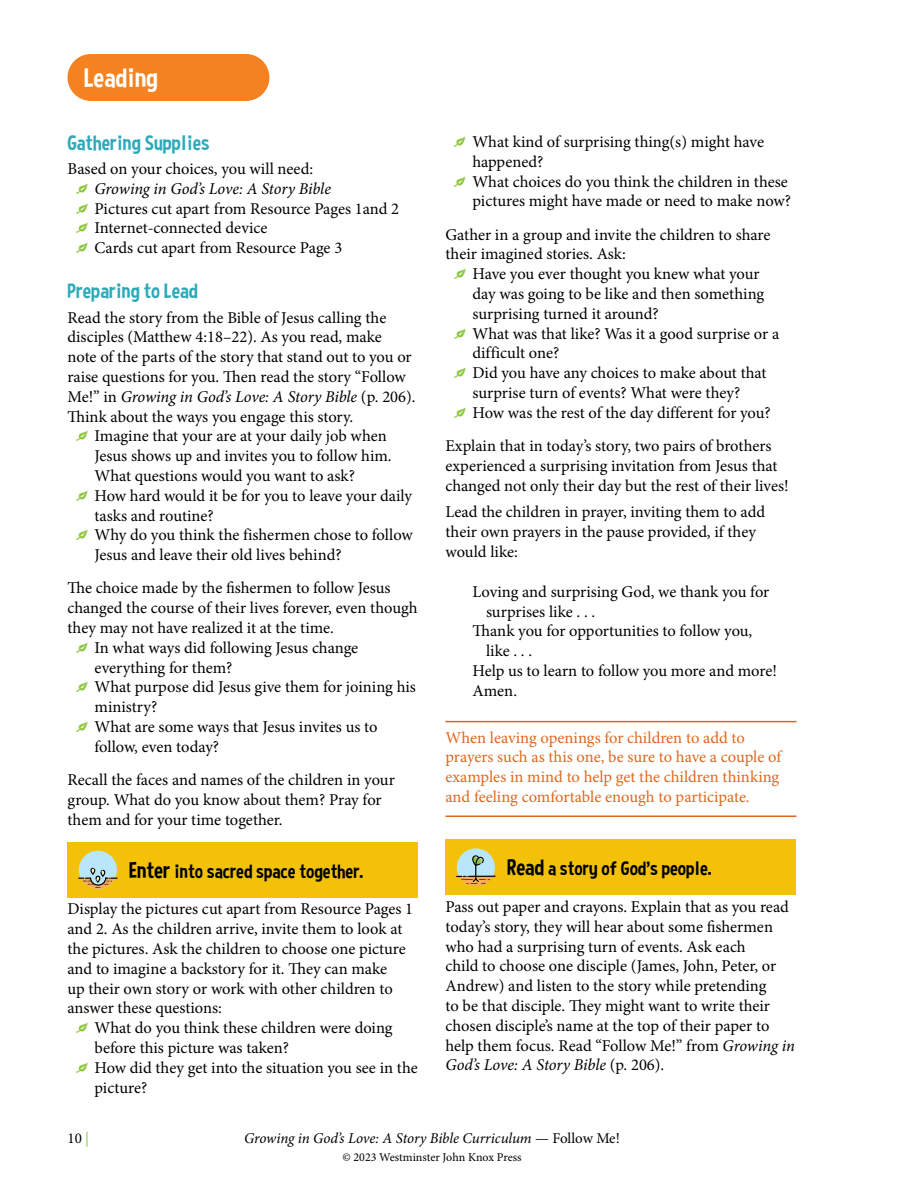
<style>
.page{position:relative;width:918px;height:1188px;background:#fff}
.page>*{position:absolute;margin:0;border:0;box-sizing:border-box;transform-origin:0 0}
.t1{font:27px "Curse Casual";color:#fff}
.t2{font:21px "Curse Casual";color:#2da9ba}
.t3{font:19.5px "Curse Casual";color:#000}
.t4{font:16.5px/19.8px "Minion Pro";letter-spacing:-.005em;color:#000}
.t5{font:16.5px/19.8px "Minion Pro";color:#e0671e}
.t6{font:italic 16.5px "Minion Pro";letter-spacing:-.01em;color:#000}
.t7{font:italic 15px "Minion Pro";letter-spacing:-.01em;color:#000}
.t8{font:15px "Minion Pro";color:#000}
.t9{font:12px "Minion Pro";letter-spacing:-.005em;color:#000}
.s1{font-family:"Golden Cockerel Init Orn ITC";color:#8dc63f}
.s2{font-style:italic}
.s3{font-style:normal}
.s4{font-size:22.5px}
.s5{color:#8dc63f}
</style>
<div class="page">
<div style="left:67px;top:54px;width:202px;height:47px;background:#f58220;border-radius:23px"></div>
<div style="left:68px;top:842px;width:350px;height:56px;background:#f3c108"></div>
<svg style="left:78px;top:851px;width:40px;height:38px"></svg>
<hr style="left:446px;top:721px;width:350px;height:1px;background:#e0671e">
<hr style="left:446px;top:816px;width:350px;height:1px;background:#e0671e">
<div style="left:446px;top:840px;width:350px;height:55px;background:#f3c108"></div>
<svg style="left:456px;top:848px;width:40px;height:38px"></svg>
<h1 class="t1" style="left:84px;top:62px;width:75px">Leading</h1>
<p class="t2" style="left:68px;top:130px;width:144px">Gathering Supplies</p>
<p class="t4" style="left:75px;top:159px;width:326px;text-indent:-8px">Based on your choices, you will need:<br><span class="s1">g</span> <span class="s2">Growing in God’s Love: A Story Bible<br></span><span class="s1">g</span> Pictures cut apart from Resource Pages 1and 2 <span class="s1">g</span> Internet-connected device<br><span class="s1">g</span> Cards cut apart from Resource Page 3</p>
<p class="t2" style="left:68px;top:279px;width:132px">Preparing to Lead</p>
<p class="t4" style="left:68px;top:308px;width:320px">Read the story from the Bible of Jesus calling the</p>
<p class="t4" style="left:68px;top:327px;width:316px">disciples (Matthew 4:18–22). As you read, make</p>
<p class="t4" style="left:68px;top:347px;width:346px">note of the parts of the story that stand out to you or</p>
<p class="t4" style="left:68px;top:367px;width:340px">raise questions for you. Then read the story “Follow</p>
<p class="t6" style="left:68px;top:385px;width:350px"><span class="s3">Me!” in</span> Growing in God’s Love: A Story Bible <span class="s3">(p. 206).</span></p>
<p class="t4" style="left:68px;top:407px;width:287px">Think about the ways you engage this story.</p>
<p class="t4" style="left:75px;top:426px;width:313px"><span class="s1">g</span> Imagine that your are at your daily job when</p>
<p class="t4" style="left:95px;top:446px;width:299px">Jesus shows up and invites you to follow him.</p>
<p class="t4" style="left:95px;top:466px;width:262px">What questions would you want to ask?</p>
<p class="t4" style="left:75px;top:486px;width:339px"><span class="s1">g</span> How hard would it be for you to leave your daily</p>
<p class="t4" style="left:95px;top:506px;width:121px">tasks and routine?</p>
<p class="t4" style="left:75px;top:525px;width:339px"><span class="s1">g</span> Why do you think the fishermen chose to follow</p>
<p class="t4" style="left:95px;top:545px;width:249px">Jesus and leave their old lives behind?</p>
<p class="t4" style="left:68px;top:578px;width:325px">The choice made by the fishermen to follow Jesus</p>
<p class="t4" style="left:68px;top:598px;width:352px">changed the course of their lives forever, even though</p>
<p class="t4" style="left:68px;top:618px;width:268px">they may not have realized it at the time.</p>
<p class="t4" style="left:75px;top:638px;width:285px"><span class="s1">g</span> In what ways did following Jesus change</p>
<p class="t4" style="left:95px;top:658px;width:140px">everything for them?</p>
<p class="t4" style="left:75px;top:677px;width:342px"><span class="s1">g</span> What purpose did Jesus give them for joining his</p>
<p class="t4" style="left:95px;top:697px;width:64px">ministry?</p>
<p class="t4" style="left:75px;top:717px;width:304px"><span class="s1">g</span> What are some ways that Jesus invites us to</p>
<p class="t4" style="left:95px;top:737px;width:126px">follow, even today?</p>
<p class="t4" style="left:68px;top:770px;width:329px">Recall the faces and names of the children in your group. What do you know about them? Pray for them and for your time together.</p>
<p class="t3" style="left:129px;top:860px;width:236px"><span class="s4">Enter</span> into sacred space together.</p>
<p class="t4" style="left:68px;top:899px;width:347px">Display the pictures cut apart from Resource Pages 1</p>
<p class="t4" style="left:68px;top:919px;width:336px">and 2. As the children arrive, invite them to look at</p>
<p class="t4" style="left:68px;top:939px;width:340px">the pictures. Ask the children to choose one picture</p>
<p class="t4" style="left:68px;top:959px;width:321px">and to imagine a backstory for it. They can make</p>
<p class="t4" style="left:68px;top:978px;width:327px">up their own story or work with other children to</p>
<p class="t4" style="left:68px;top:998px;width:156px">answer these questions:</p>
<p class="t4" style="left:75px;top:1018px;width:319px"><span class="s1">g</span> What do you think these children were doing</p>
<p class="t4" style="left:95px;top:1038px;width:196px">before this picture was taken?</p>
<p class="t4" style="left:75px;top:1058px;width:344px"><span class="s1">g</span> How did they get into the situation you see in the</p>
<p class="t4" style="left:95px;top:1077px;width:54px">picture?</p>
<p class="t4" style="left:453px;top:132px;width:313px"><span class="s1">g</span> What kind of surprising thing(s) might have</p>
<p class="t4" style="left:473px;top:152px;width:72px">happened?</p>
<p class="t4" style="left:453px;top:172px;width:336px"><span class="s1">g</span> What choices do you think the children in these</p>
<p class="t4" style="left:473px;top:191px;width:320px">pictures might have made or need to make now?</p>
<p class="t4" style="left:446px;top:225px;width:327px">Gather in a group and invite the children to share</p>
<p class="t4" style="left:446px;top:244px;width:182px">their imagined stories. Ask:</p>
<p class="t4" style="left:453px;top:264px;width:308px"><span class="s1">g</span> Have you ever thought you knew what your</p>
<p class="t4" style="left:473px;top:284px;width:293px">day was going to be like and then something</p>
<p class="t4" style="left:473px;top:304px;width:188px">surprising turned it around?</p>
<p class="t4" style="left:453px;top:324px;width:328px"><span class="s1">g</span> What was that like? Was it a good surprise or a</p>
<p class="t4" style="left:473px;top:343px;width:88px">difficult one?</p>
<p class="t4" style="left:453px;top:363px;width:315px"><span class="s1">g</span> Did you have any choices to make about that</p>
<p class="t4" style="left:473px;top:383px;width:269px">surprise turn of events? What were they?</p>
<p class="t4" style="left:453px;top:403px;width:319px"><span class="s1">g</span> How was the rest of the day different for you?</p>
<p class="t4" style="left:446px;top:436px;width:345px">Explain that in today’s story, two pairs of brothers experienced a surprising invitation from Jesus that changed not only their day but the rest of their lives!</p>
<p class="t4" style="left:446px;top:502px;width:321px">Lead the children in prayer, inviting them to add their own prayers in the pause provided, if they would like:</p>
<p class="t4" style="left:473px;top:582px;width:298px">Loving and surprising God, we thank you for</p>
<p class="t4" style="left:486px;top:602px;width:111px">surprises like . . .</p>
<p class="t4" style="left:473px;top:621px;width:281px">Thank you for opportunities to follow you,</p>
<p class="t4" style="left:486px;top:641px;width:48px">like . . .</p>
<p class="t4" style="left:473px;top:661px;width:306px">Help us to learn to follow you more and more!</p>
<p class="t4" style="left:473px;top:681px;width:46px">Amen.</p>
<p class="t5" style="left:446px;top:728px;width:337px">When leaving openings for children to add to prayers such as this one, be sure to have a couple of examples in mind to help get the children thinking and feeling comfortable enough to participate.</p>
<p class="t3" style="left:507px;top:857px;width:206px"><span class="s4">Read</span> a story of God’s people.</p>
<p class="t4" style="left:446px;top:897px;width:351px">Pass out paper and crayons. Explain that as you read today’s story, they will hear about some fishermen who had a surprising turn of events. Ask each<br>child to choose one disciple (James, John, Peter, or Andrew) and listen to the story while pretending<br>to be that disciple. They might want to write their chosen disciple’s name at the top of their paper to help them focus. Read “Follow Me!” from <span class="s2">Growing in God’s Love: A Story Bible</span> (p. 206).</p>
<p class="t8" style="left:68px;top:1129px;width:23px">10 <span class="s5">|</span></p>
<p class="t7" style="left:244px;top:1128px;width:377px">Growing in God’s Love: A Story Bible Curriculum <span class="s3">— Follow Me!</span></p>
<p class="t9" style="left:342px;top:1149px;width:181px">© 2023 Westminster John Knox Press</p>
</div>
